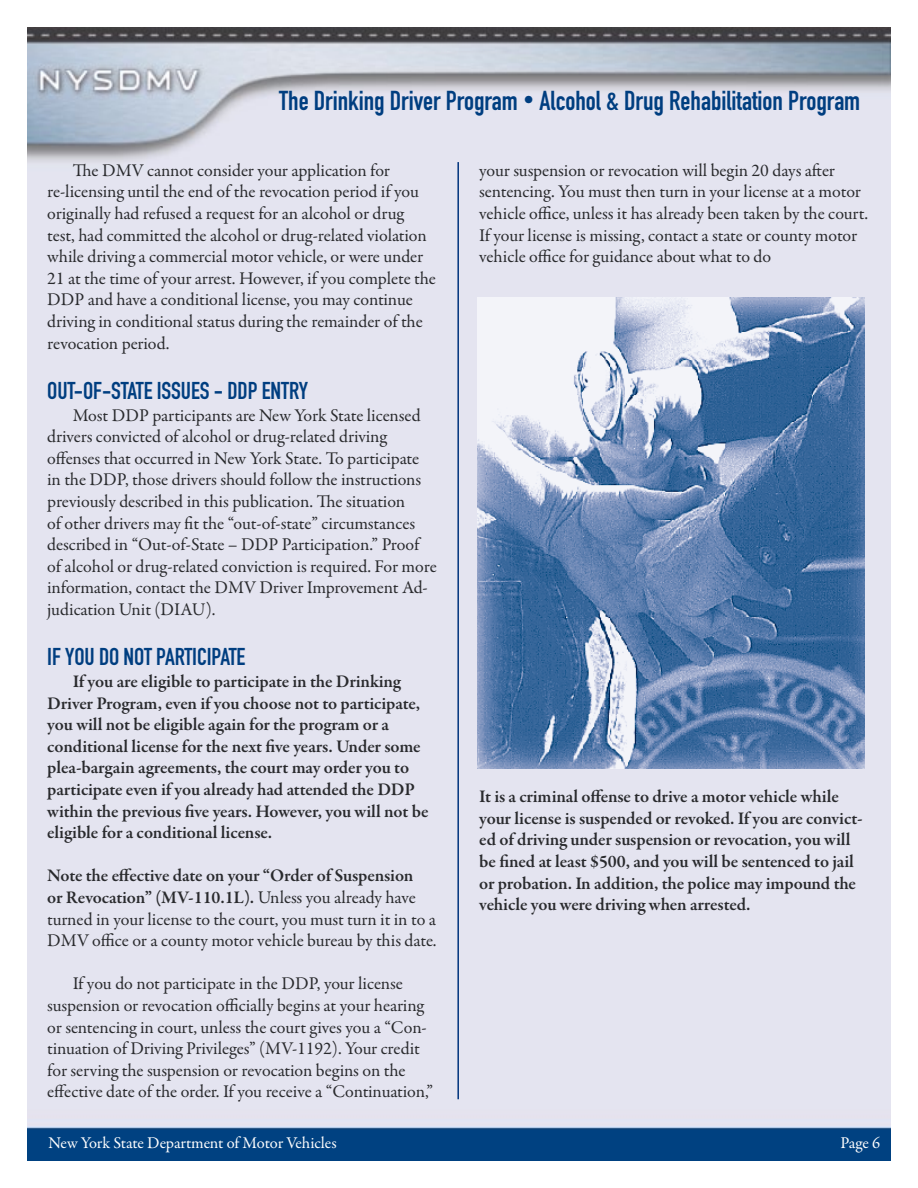
<style>
.page{position:relative;width:918px;height:1188px;background:#fff}
.page>*{position:absolute;margin:0;border:0;box-sizing:border-box;transform-origin:0 0}
.t1{font:27px "DIN Engschrift Std";color:#003e80}
.t2{font:24px "DIN Engschrift Std";letter-spacing:-.005em;color:#003e80}
.t3{font:18px/21.6px "Garamond Premr Pro";letter-spacing:-.01em;color:#292a2d}
.t4{font:600 18px/21.6px "Garamond Premr Pro";letter-spacing:-.01em;color:#292a2d}
.t5{font:16.5px "Garamond Premr Pro";letter-spacing:-.01em;color:#fff}
.s1{font-size:21px}
.s2{font-weight:600}
</style>
<div class="page">
<img style="left:27px;top:27px;width:864px;height:1134px">
<img style="left:478px;top:297px;width:387px;height:472px">
<hr style="left:457px;top:162px;width:2px;height:937px;background:#00337d">
<h1 class="t1" style="left:279px;top:85px;width:583px">The Drinking Driver Program <span class="s1">•</span> Alcohol &amp; Drug Rehabilitation Program</h1>
<p class="t3" style="left:47px;top:160px;width:390px;text-indent:25px">The DMV cannot consider your application for re-licensing until the end of the revocation period if you originally had refused a request for an alcohol or drug test, had committed the alcohol or drug-related violation while driving a commercial motor vehicle, or were under 21 at the time of your arrest. However, if you complete the DDP and have a conditional license, you may continue driving in conditional status during the remainder of the revocation period.</p>
<h2 class="t2" style="left:47px;top:377px;width:74px">Out-Of-State</h2>
<h2 class="t2" style="left:157px;top:377px;width:153px">Issues - DDP Entry</h2>
<p class="t3" style="left:47px;top:405px;width:391px;text-indent:26px">Most DDP participants are New York State licensed drivers convicted of alcohol or drug-related driving offenses that occurred in New York State. To participate in the DDP, those drivers should follow the instructions previously described in this publication. The situation<br>of other drivers may fit the “out-of-state” circumstances described in “Out-of-State – DDP Participation.” Proof of alcohol or drug-related conviction is required. For more information, contact the DMV Driver Improvement Ad&shy;judication Unit (DIAU).</p>
<h2 class="t2" style="left:47px;top:643px;width:200px">IF YOU DO NOT PARTICIPATE</h2>
<p class="t4" style="left:47px;top:671px;width:383px;text-indent:26px">If you are eligible to participate in the Drinking Driver Program, even if you choose not to participate, you will not be eligible again for the program or a conditional license for the next five years. Under some plea-bargain agreements, the court may order you to participate even if you already had attended the DDP within the previous five years. However, you will not be eligible for a conditional license.</p>
<p class="t3" style="left:47px;top:865px;width:391px"><span class="s2">Note the effective date on your “Order of Suspension<br>or Revocation” (MV-110.1L).</span> Unless you already have turned in your license to the court, you must turn it in to a DMV office or a county motor vehicle bureau by this date.</p>
<p class="t3" style="left:47px;top:973px;width:387px;text-indent:25px">If you do not participate in the DDP, your license suspension or revocation officially begins at your hearing or sentencing in court, unless the court gives you a “Con&shy;tinuation of Driving Privileges” (MV-1192). Your credit for serving the suspension or revocation begins on the effective date of the order. If you receive a “Continuation,”</p>
<p class="t3" style="left:479px;top:160px;width:390px">your suspension or revocation will begin 20 days after sentencing. You must then turn in your license at a motor vehicle office, unless it has already been taken by the court.<br>If your license is missing, contact a state or county motor vehicle office for guidance about what to do</p>
<p class="t4" style="left:479px;top:786px;width:385px">It is a criminal offense to drive a motor vehicle while your license is suspended or revoked. If you are convict&shy;ed of driving under suspension or revocation, you will be fined at least $500, and you will be sentenced to jail or probation. In addition, the police may impound the vehicle you were driving when arrested.</p>
<p class="t5" style="left:48px;top:1133px;width:290px">New York State Department of Motor Vehicles</p>
<p class="t5" style="left:840px;top:1133px;width:41px">Page 6</p>
</div>
